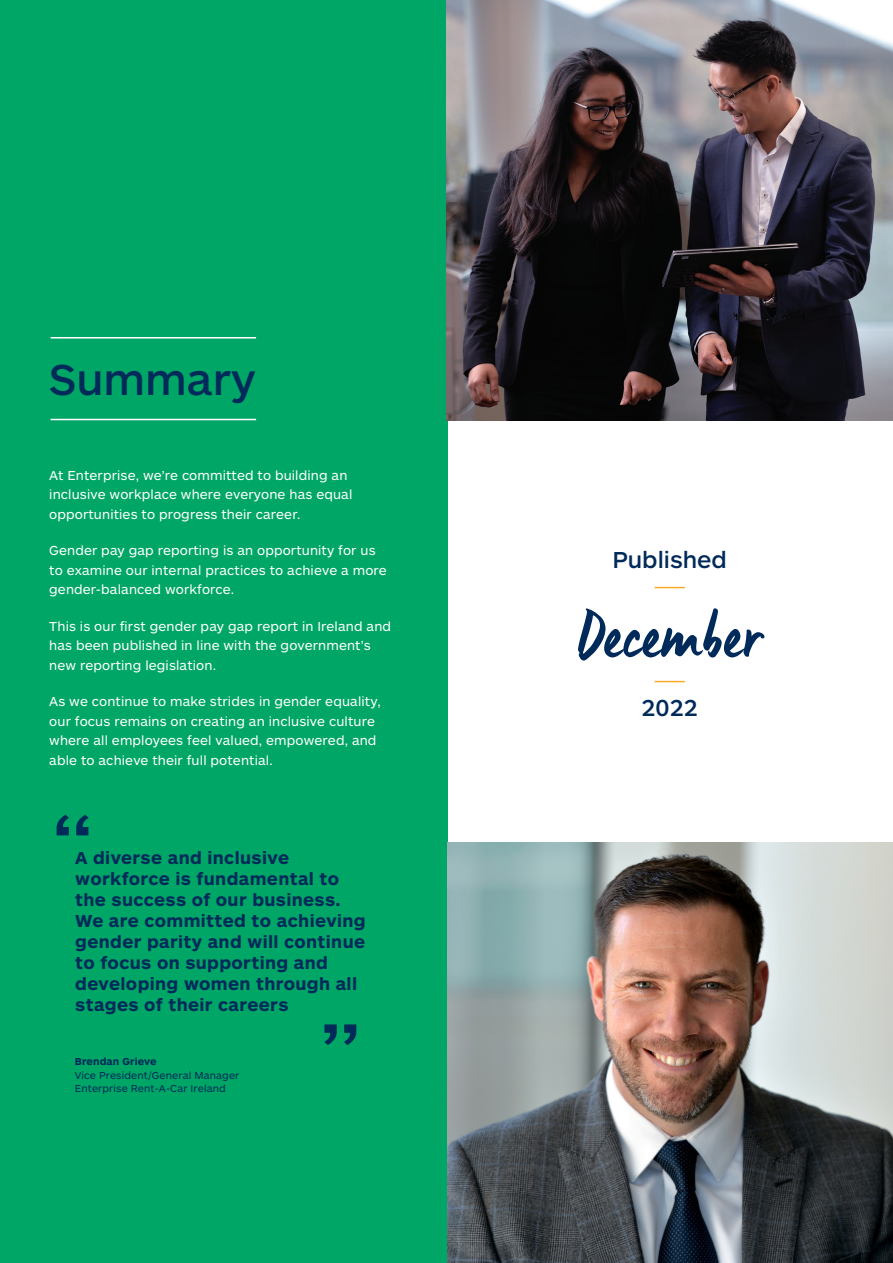
<style>
.page{position:relative;width:893px;height:1263px;background:#fff}
.page>*{position:absolute;margin:0;border:0;box-sizing:border-box;transform-origin:0 0}
.t1{font:64.5px "Manus Smooth";color:#002a5a}
.t2{font:500 45px "ARS Maquette Pro";color:#002a5a}
.t3{font:500 24px "ARS Maquette Pro";color:#002a5a}
.t4{font:700 18px/21px "ARS Maquette Pro";letter-spacing:.02em;color:#002a5a}
.t5{font:13.5px/19.5px "ARS Maquette Pro";letter-spacing:.01em;color:#fff}
.t6{font:10.5px "ARS Maquette Pro";letter-spacing:.01em;color:#002a5a}
.t7{font:700 10.5px "ARS Maquette Pro";letter-spacing:.01em;color:#002a5a}
</style>
<div class="page">
<div style="left:0;top:0;width:447px;height:1263px;background:#00a665"></div>
<hr style="left:655px;top:587px;width:30px;height:1px;background:#faa928">
<hr style="left:655px;top:681px;width:30px;height:1px;background:#faa928">
<img style="left:447px;top:842px;width:446px;height:421px">
<img style="left:446px;top:0;width:447px;height:421px">
<hr style="left:51px;top:337px;width:205px;height:1px;background:#fff">
<hr style="left:51px;top:419px;width:205px;height:1px;background:#fff">
<svg style="left:57px;top:815px;width:32px;height:20px"></svg>
<svg style="left:324px;top:1024px;width:32px;height:21px"></svg>
<p class="t2" style="left:49px;top:350px;width:208px">Summary</p>
<p class="t5" style="left:49px;top:464px;width:305px">At Enterprise, we’re committed to building an inclusive workplace where everyone has equal opportunities to progress their career.</p>
<p class="t5" style="left:49px;top:540px;width:339px">Gender pay gap reporting is an opportunity for us to examine our internal practices to achieve a more gender-balanced workforce.</p>
<p class="t5" style="left:49px;top:616px;width:343px">This is our first gender pay gap report in Ireland and has been published in line with the government’s new reporting legislation.</p>
<p class="t5" style="left:49px;top:691px;width:333px">As we continue to make strides in gender equality, our focus remains on creating an inclusive culture where all employees feel valued, empowered, and able to achieve their full potential.</p>
<p class="t4" style="left:75px;top:846px;width:292px">A diverse and inclusive workforce is fundamental to the success of our business.<br>We are committed to achieving gender parity and will continue to focus on supporting and developing women through all stages of their careers</p>
<p class="t7" style="left:75px;top:1055px;width:83px">Brendan Grieve</p>
<p class="t6" style="left:75px;top:1068px;width:166px">Vice President/General Manager</p>
<p class="t6" style="left:75px;top:1082px;width:152px">Enterprise Rent-A-Car Ireland</p>
<p class="t3" style="left:612px;top:544px;width:116px">Published</p>
<p class="t1" style="left:578px;top:596px;width:185px">December</p>
<p class="t3" style="left:642px;top:692px;width:58px">2022</p>
</div>
